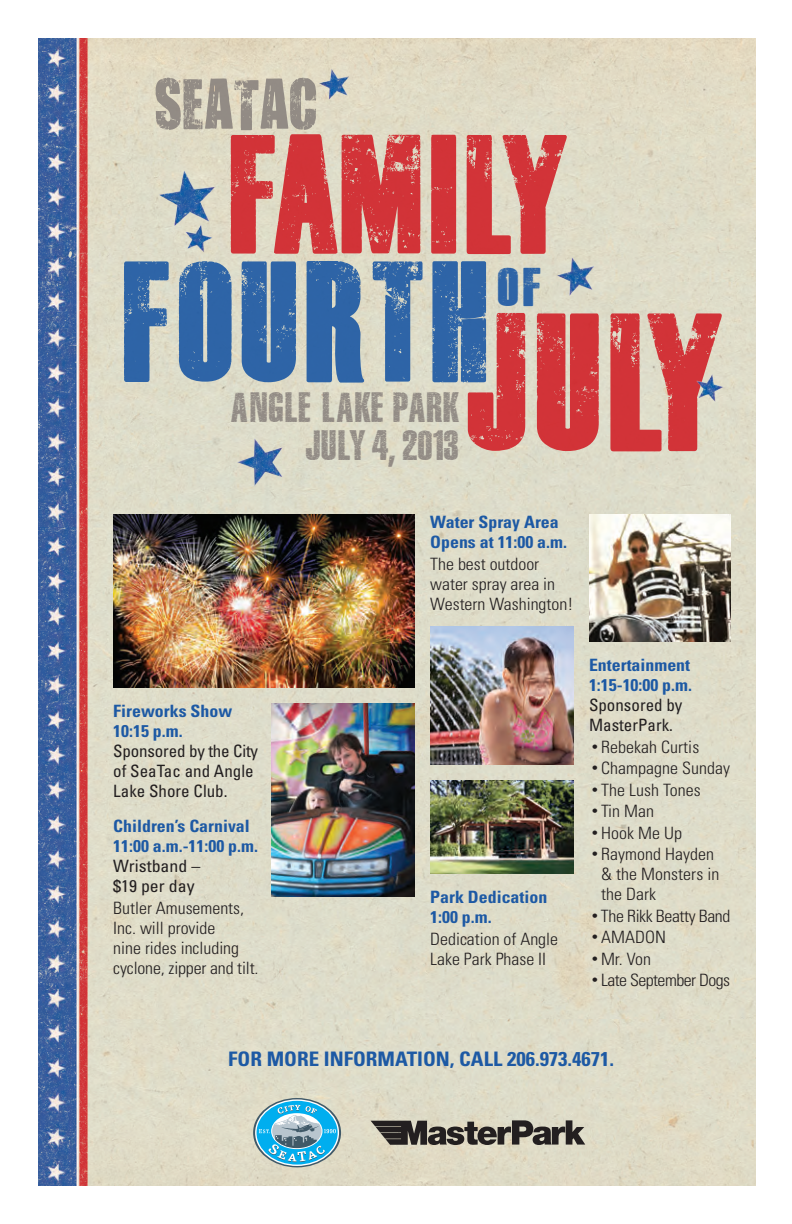
<style>
.page{position:relative;width:792px;height:1224px;background:#fff}
.page>*{position:absolute;margin:0;border:0;box-sizing:border-box;transform-origin:0 0}
.t1{font:135px "Dead Kansas";color:#d1232a;scale:.86 1}
.t2{font:118.6px "Dead Kansas";letter-spacing:.05em;color:#1d59a4;scale:.86 1}
.t3{font:116.6px "Dead Kansas";color:#d1232a;scale:.86 1}
.t4{font:58.4px "You Are Loved";color:#8b847f}
.t5{font:42px/38px "Momento Mori";letter-spacing:-.025em;color:#8b847f;text-align:right}
.t6{font:37.6px "Dead Kansas";color:#1d59a4}
.t7{font:700 condensed 20px "Univers";color:#1d59a4;scale:1.05 1}
.t8{font:300 condensed 17px/20px "Univers";color:#231f20;scale:1.05 1}
.t9{font:700 condensed 17px/20px "Univers";color:#1d59a4;scale:1.05 1}
.t10{font:condensed 17px/20px "Univers";color:#231f20}
.t11{font:condensed 17px/20px "Univers";color:#231f20;scale:1.05 1}
.t12{font:300 condensed 17px "Univers";letter-spacing:-.02em;color:#231f20;scale:1.05 1}
.t13{font:300 condensed 17px "Univers";letter-spacing:-.03em;color:#231f20;scale:1.05 1}
.s1{font-size:12px}
</style>
<div class="page">
<div style="left:92px;top:38px;width:664px;height:1148px;background:#dedcc8"></div>
<img style="left:38px;top:38px;width:54px;height:1148px">
<svg style="left:253px;top:1098px;width:88px;height:69px"></svg>
<svg style="left:255px;top:1099px;width:84px;height:67px"></svg>
<svg style="left:257px;top:1101px;width:81px;height:64px"></svg>
<svg style="left:259px;top:1105px;width:77px;height:57px;background:#60b5d5"></svg>
<svg style="left:371px;top:1120px;width:214px;height:25px;background:#716c64"></svg>
<div style="left:124px;top:59px;width:608px;height:439px;background:#dedcc7"></div>
<img style="left:430px;top:626px;width:143px;height:138px">
<img style="left:113px;top:515px;width:301px;height:173px">
<img style="left:589px;top:515px;width:142px;height:127px">
<img style="left:271px;top:703px;width:143px;height:193px">
<img style="left:430px;top:780px;width:143px;height:93px">
<h3 class="t4" style="left:155px;top:66px;width:164px">SEATAC</h3>
<h3 class="t3" style="left:230px;top:134px;width:398px">FAMILY</h3>
<h2 class="t2" style="left:123px;top:261px;width:428px">FOURTH</h2>
<h3 class="t6" style="left:498px;top:268px;width:46px">Of</h3>
<h1 class="t1" style="left:467px;top:313px;width:304px">JULY</h1>
<h3 class="t5" style="left:229px;top:389px;width:231px">ANGLE LAKE PARK<br>JULY 4, 2013</h3>
<p class="t9" style="left:113px;top:701px;width:115px">Fireworks Show<br>10:15 p.m.</p>
<p class="t10" style="left:113px;top:741px;width:146px">Sponsored by the City of SeaTac and Angle<br>Lake Shore Club.</p>
<p class="t9" style="left:113px;top:816px;width:139px">Children’s Carnival<br>11:00 a.m.-11:00 p.m.</p>
<p class="t11" style="left:113px;top:856px;width:84px">Wristband – $19 per day</p>
<p class="t8" style="left:113px;top:898px;width:140px">Butler Amusements,<br>Inc. will provide<br>nine rides including cyclone, zipper and tilt.</p>
<p class="t9" style="left:430px;top:512px;width:132px">Water Spray Area<br>Opens at 11:00 a.m.</p>
<p class="t8" style="left:430px;top:555px;width:138px">The best outdoor water spray area in<br>Western Washington!</p>
<p class="t9" style="left:430px;top:886px;width:113px">Park Dedication<br>1:00 p.m.</p>
<p class="t8" style="left:430px;top:929px;width:123px">Dedication of Angle<br>Lake Park Phase II</p>
<p class="t9" style="left:589px;top:655px;width:100px">Entertainment<br>1:15-10:00 p.m.</p>
<p class="t10" style="left:589px;top:695px;width:95px">Sponsored by<br>MasterPark.</p>
<p class="t8" style="left:591px;top:737px;width:104px"><span class="s1">•</span> Rebekah Curtis</p>
<p class="t8" style="left:591px;top:759px;width:134px"><span class="s1">•</span> Champagne Sunday</p>
<p class="t8" style="left:591px;top:780px;width:106px"><span class="s1">•</span> The Lush Tones</p>
<p class="t8" style="left:591px;top:801px;width:61px"><span class="s1">•</span> Tin Man</p>
<p class="t8" style="left:591px;top:823px;width:88px"><span class="s1">•</span> Hook Me Up</p>
<p class="t8" style="left:601px;top:844px;width:114px;text-indent:-10px"><span class="s1">•</span> Raymond Hayden &amp; the Monsters in the Dark</p>
<p class="t12" style="left:591px;top:905px;width:134px"><span class="s1">•</span> The Rikk Beatty Band</p>
<p class="t8" style="left:591px;top:927px;width:73px"><span class="s1">•</span> AMADON</p>
<p class="t8" style="left:591px;top:949px;width:59px"><span class="s1">•</span> Mr. Von</p>
<p class="t13" style="left:591px;top:970px;width:134px"><span class="s1">•</span> Late September Dogs</p>
<p class="t7" style="left:228px;top:1046px;width:369px">For more information, call 206.973.4671.</p>
</div>
